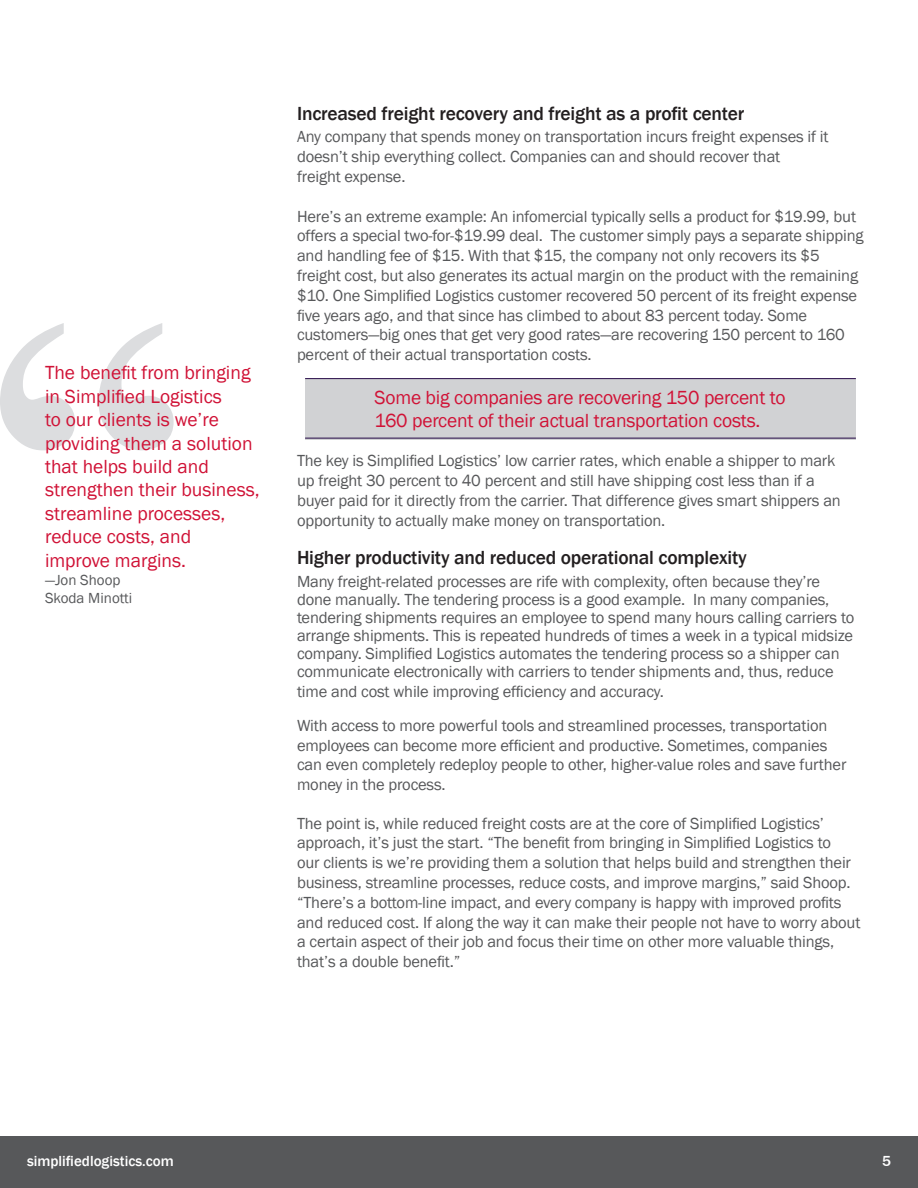
<style>
.page{position:relative;width:918px;height:1188px;background:#fff}
.page>*{position:absolute;margin:0;border:0;box-sizing:border-box;transform-origin:0 0}
.t1{font:19.5px/23.4px "Franklin Gothic";color:#d01236}
.t2{font:500 19.5px "Franklin Gothic";letter-spacing:-.01em;color:#231f20}
.t3{font:16.5px/19.8px "Franklin Gothic";letter-spacing:-.01em;color:#57585a}
.t4{font:500 15px "Franklin Gothic";color:#fff}
.t5{font:15px "Franklin Gothic";color:#57585a}
</style>
<div class="page">
<div style="left:0;top:1136px;width:918px;height:52px;background:#57585a"></div>
<svg style="left:0;top:323px;width:75px;height:127px"></svg>
<svg style="left:99px;top:323px;width:75px;height:127px"></svg>
<div style="left:305px;top:379px;width:551px;height:60px;background:#d1d2d4"></div>
<hr style="left:305px;top:378px;width:551px;height:1px;background:#240845">
<hr style="left:305px;top:438px;width:551px;height:1px;background:#240845">
<p class="t1" style="left:45px;top:362px;width:216px">The benefit from bringing in Simplified Logistics<br>to our clients is we’re providing them a solution that helps build and strengthen their business, streamline processes, reduce costs, and improve margins.</p>
<p class="t5" style="left:45px;top:570px;width:77px">—Jon Shoop</p>
<p class="t5" style="left:45px;top:588px;width:89px">Skoda Minotti</p>
<p class="t2" style="left:297px;top:101px;width:449px">Increased freight recovery and freight as a profit center</p>
<p class="t3" style="left:297px;top:127px;width:533px">Any company that spends money on transportation incurs freight expenses if it doesn’t ship everything collect. Companies can and should recover that<br>freight expense.</p>
<p class="t3" style="left:297px;top:207px;width:568px">Here’s an extreme example: An infomercial typically sells a product for $19.99, but offers a special two-for-$19.99 deal. The customer simply pays a separate shipping and handling fee of $15. With that $15, the company not only recovers its $5 freight cost, but also generates its actual margin on the product with the remaining $10. One Simplified Logistics customer recovered 50 percent of its freight expense five years ago, and that since has climbed to about 83 percent today. Some customers—big ones that get very good rates—are recovering 150 percent to 160 percent of their actual transportation costs.</p>
<p class="t1" style="left:374px;top:386px;width:413px">Some big companies are recovering 150 percent to<br>160 percent of their actual transportation costs.</p>
<p class="t3" style="left:297px;top:451px;width:545px">The key is Simplified Logistics’ low carrier rates, which enable a shipper to mark up freight 30 percent to 40 percent and still have shipping cost less than if a buyer paid for it directly from the carrier. That difference gives smart shippers an opportunity to actually make money on transportation.</p>
<p class="t2" style="left:297px;top:546px;width:451px">Higher productivity and reduced operational complexity</p>
<p class="t3" style="left:297px;top:573px;width:559px;line-height:18px">Many freight-related processes are rife with complexity, often because they’re done manually. The tendering process is a good example. In many companies, tendering shipments requires an employee to spend many hours calling carriers to arrange shipments. This is repeated hundreds of times a week in a typical midsize company. Simplified Logistics automates the tendering process so a shipper can communicate electronically with carriers to tender shipments and, thus, reduce</p>
<p class="t3" style="left:297px;top:682px;width:369px">time and cost while improving efficiency and accuracy.</p>
<p class="t3" style="left:297px;top:716px;width:551px">With access to more powerful tools and streamlined processes, transportation employees can become more efficient and productive. Sometimes, companies can even completely redeploy people to other, higher-value roles and save further money in the process.</p>
<p class="t3" style="left:297px;top:814px;width:565px">The point is, while reduced freight costs are at the core of Simplified Logistics’ approach, it’s just the start. “The benefit from bringing in Simplified Logistics to<br>our clients is we’re providing them a solution that helps build and strengthen their business, streamline processes, reduce costs, and improve margins,” said Shoop. “There’s a bottom-line impact, and every company is happy with improved profits and reduced cost. If along the way it can make their people not have to worry about a certain aspect of their job and focus their time on other more valuable things, that’s a double benefit.”</p>
<p class="t4" style="left:27px;top:1151px;width:148px">simplifiedlogistics.com</p>
<p class="t4" style="left:882px;top:1151px;width:10px">5</p>
</div>
